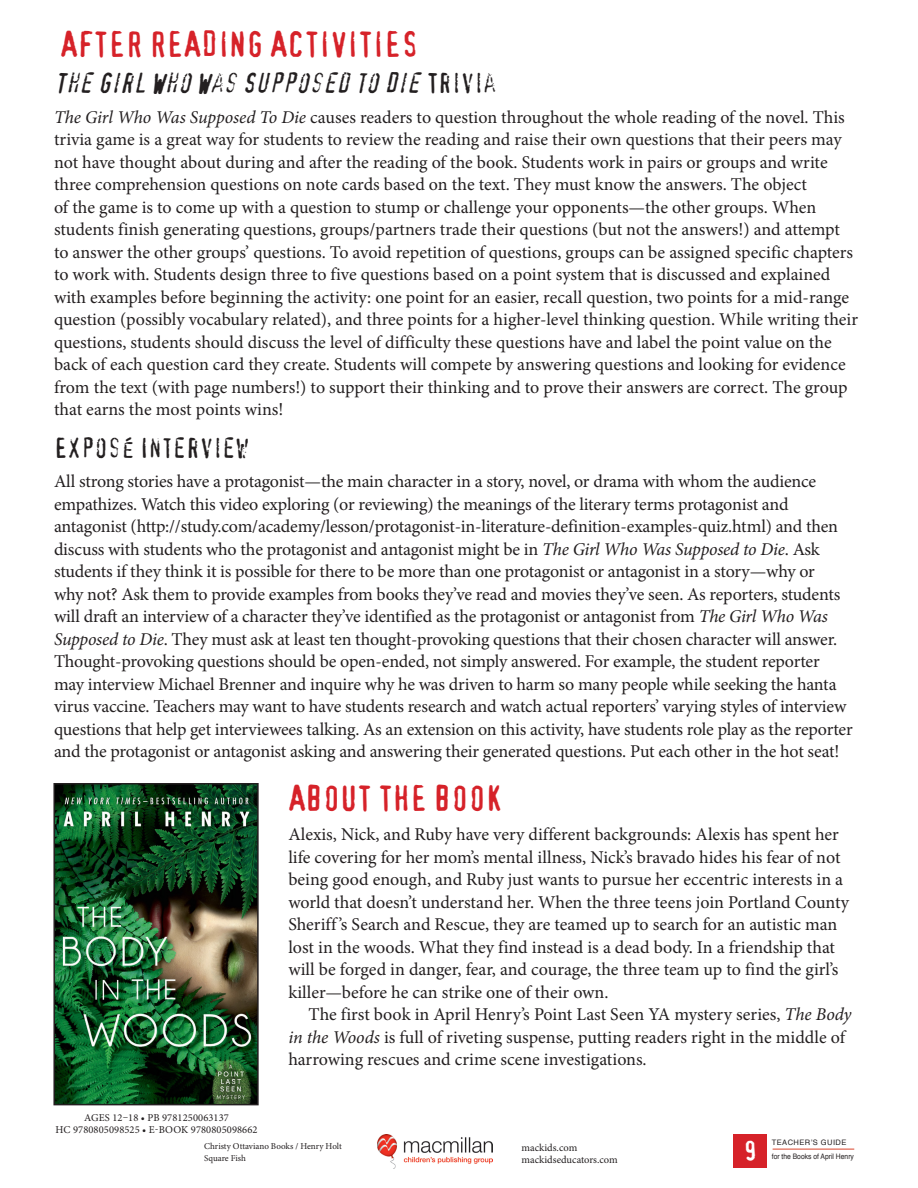
<style>
.page{position:relative;width:918px;height:1188px;background:#fff}
.page>*{position:absolute;margin:0;border:0;box-sizing:border-box;transform-origin:0 0}
.heads{font:34.5px "Confidential";color:#d62229}
.subhead{font:italic 27px "Confidential";color:#231f20}
.subhead-2{font:27px "Confidential";color:#231f20}
.t1{font:27px "Confidential";color:#fff}
.text_1{font:18px/22.5px "Minion Pro";letter-spacing:-.005em;color:#231f20}
.heads-2{font:10.5px/12px "Minion Pro";letter-spacing:.01em;color:#231f20}
.t2{font:9px/12px "Minion Pro";color:#231f20}
.t3{font:7.5px "Helvetica";color:#231f20;scale:.9 1}
.t4{font:7.5px "Helvetica";letter-spacing:.06em;color:#231f20}
.s1{font-style:normal}
.s2{font-style:italic}
</style>
<div class="page">
<img style="left:56px;top:786px;width:200px;height:316px">
<div style="left:53px;top:783px;width:206px;height:322px;border:2px solid #231f20"></div>
<div style="left:733px;top:1135px;width:34px;height:33px;background:#d62229"></div>
<hr style="left:773px;top:1149px;width:81px;height:1px;background:#de5842">
<img style="left:377px;top:1134px;width:115px;height:35px">
<p class="heads" style="left:60px;top:30px;width:360px">AFTER READING ACTIVITIES</p>
<p class="subhead" style="left:54px;top:72px;width:444px">THE GIRL WHO WAS SUPPOSED TO DIE <span class="s1">T R I V I A</span></p>
<p class="text_1" style="left:54px;top:106px;width:806px"><span class="s2">The Girl Who Was Supposed To Die</span> causes readers to question throughout the whole reading of the novel. This trivia game is a great way for students to review the reading and raise their own questions that their peers may not have thought about during and after the reading of the book. Students work in pairs or groups and write three comprehension questions on note cards based on the text. They must know the answers. The object<br>of the game is to come up with a question to stump or challenge your opponents—the other groups. When students finish generating questions, groups/partners trade their questions (but not the answers!) and attempt to answer the other groups’ questions. To avoid repetition of questions, groups can be assigned specific chapters to work with. Students design three to five questions based on a point system that is discussed and explained with examples before beginning the activity: one point for an easier, recall question, two points for a mid-range question (possibly vocabulary related), and three points for a higher-level thinking question. While writing their questions, students should discuss the level of difficulty these questions have and label the point value on the back of each question card they create. Students will compete by answering questions and looking for evidence from the text (with page numbers!) to support their thinking and to prove their answers are correct. The group that earns the most points wins!</p>
<p class="subhead-2" style="left:54px;top:437px;width:197px">EXPOSÉ INTERVIEW</p>
<p class="text_1" style="left:54px;top:470px;width:800px">All strong stories have a protagonist—the main character in a story, novel, or drama with whom the audience empathizes. Watch this video exploring (or reviewing) the meanings of the literary terms protagonist and antagonist (http://study.com/academy/lesson/protagonist-in-literature-definition-examples-quiz.html) and then discuss with students who the protagonist and antagonist might be in <span class="s2">The Girl Who Was Supposed to Die</span>. Ask students if they think it is possible for there to be more than one protagonist or antagonist in a story—why or<br>why not? Ask them to provide examples from books they’ve read and movies they’ve seen. As reporters, students will draft an interview of a character they’ve identified as the protagonist or antagonist from <span class="s2">The Girl Who Was Supposed to Die</span>. They must ask at least ten thought-provoking questions that their chosen character will answer.<br>Thought-provoking questions should be open-ended, not simply answered. For example, the student reporter may interview Michael Brenner and inquire why he was driven to harm so many people while seeking the hanta virus vaccine. Teachers may want to have students research and watch actual reporters’ varying styles of interview questions that help get interviewees talking. As an extension on this activity, have students role play as the reporter and the protagonist or antagonist asking and answering their generated questions. Put each other in the hot seat!</p>
<p class="heads-2" style="left:56px;top:1112px;width:204px;text-align:center">AGES 12–18 • PB 9781250063137<br>HC 9780805098525 • E-BOOK 9780805098662</p>
<p class="heads" style="left:288px;top:784px;width:216px">ABOUT THE BOOK</p>
<p class="text_1" style="left:288px;top:824px;width:562px">Alexis, Nick, and Ruby have very different backgrounds: Alexis has spent her life covering for her mom’s mental illness, Nick’s bravado hides his fear of not being good enough, and Ruby just wants to pursue her eccentric interests in a world that doesn’t understand her. When the three teens join Portland County Sheriff ’s Search and Rescue, they are teamed up to search for an autistic man lost in the woods. What they find instead is a dead body. In a friendship that will be forged in danger, fear, and courage, the three team up to find the girl’s killer—before he can strike one of their own.</p>
<p class="text_1" style="left:288px;top:1004px;width:565px;text-indent:20px">The first book in April Henry’s Point Last Seen YA mystery series, <span class="s2">The Body in the Woods</span> is full of riveting suspense, putting readers right in the middle of harrowing rescues and crime scene investigations.</p>
<p class="t2" style="left:204px;top:1140px;width:139px">Christy Ottaviano Books / Henry Holt<br>Square Fish</p>
<p class="heads-2" style="left:522px;top:1141px;width:98px">mackids.com mackidseducators.com</p>
<h2 class="t1" style="left:743px;top:1140px;width:15px">9</h2>
<p class="t4" style="left:772px;top:1137px;width:76px">TEACHER’S GUIDE</p>
<p class="t3" style="left:772px;top:1150px;width:93px">for the Books of April Henry</p>
</div>
